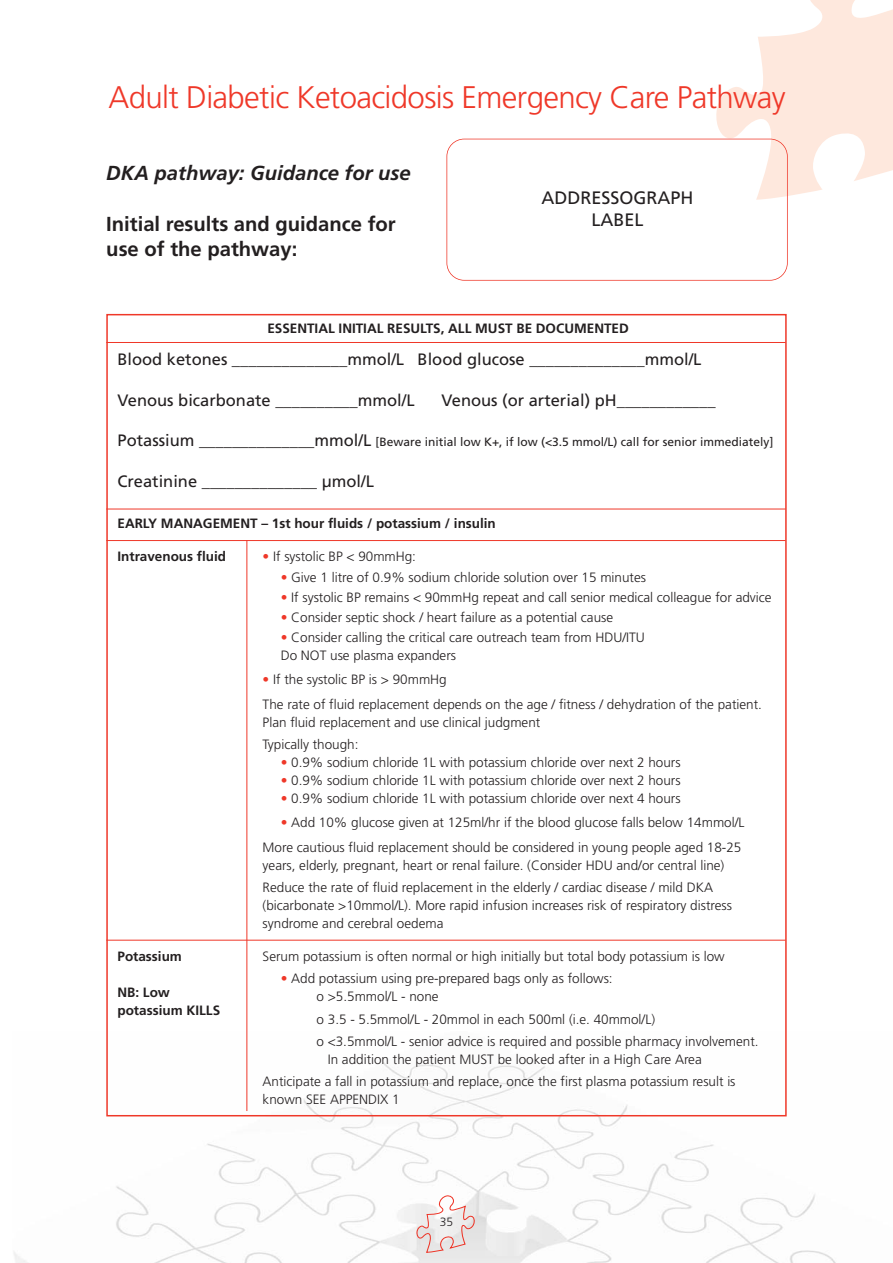
<style>
.page{position:relative;width:893px;height:1263px;background:#fff}
.page>*{position:absolute;margin:0;border:0;box-sizing:border-box;transform-origin:0 0}
.t1{font:300 31.2px "Frutiger";letter-spacing:-.02em;color:#ef3829}
.t2{font:700 20.25px/25.5px "Frutiger";color:#231f20}
.t3{font:italic 700 20.25px "Frutiger";color:#231f20}
.t4{font:18px/21.6px "Frutiger";color:#231f20;text-align:center}
.t5{font:16.5px "Frutiger";color:#231f20}
.t6{font:300 13.5px/22.2px "Frutiger";color:#231f20}
.t7{font:700 13.5px/18px "Frutiger";color:#231f20}
.t8{font:12px "Frutiger";color:#231f20}
.t9{font:300 12px "Frutiger";color:#231f20}
.s1{font-size:16.5px}
.s2{color:#ef3829}
</style>
<div class="page">
<img style="left:14px;top:1031px;width:822px;height:232px">
<svg style="left:716px;top:0;width:177px;height:200px"></svg>
<svg style="left:416px;top:1194px;width:59px;height:59px"></svg>
<div style="left:446px;top:139px;width:342px;height:142px;border:2px solid #ef3829;border-radius:18px"></div>
<hr style="left:106px;top:342px;width:680px;height:1px;background:#ef3829">
<hr style="left:106px;top:509px;width:680px;height:1px;background:#ef3829">
<hr style="left:106px;top:540px;width:680px;height:1px;background:#ef3829">
<hr style="left:106px;top:940px;width:680px;height:1px;background:#ef3829">
<hr style="left:246px;top:540px;width:1px;height:571px;background:#ef3829">
<h1 class="t1" style="left:109px;top:85px;width:679px">Adult Diabetic Ketoacidosis Emergency Care Pathway</h1>
<h2 class="t3" style="left:106px;top:165px;width:306px">DKA pathway: Guidance for use</h2>
<h2 class="t2" style="left:106px;top:213px;width:291px">Initial results and guidance for use of the pathway:</h2>
<h3 class="t4" style="left:541px;top:188px;width:153px">ADDRESSOGRAPH<br>LABEL</h3>
<p class="t7" style="left:267px;top:321px;width:363px">ESSENTIAL INITIAL RESULTS, ALL MUST BE DOCUMENTED</p>
<p class="t5" style="left:117px;top:353px;width:585px">Blood ketones ______________mmol/L Blood glucose ______________mmol/L</p>
<p class="t5" style="left:117px;top:393px;width:299px">Venous bicarbonate __________mmol/L</p>
<p class="t5" style="left:441px;top:393px;width:276px">Venous (or arterial) pH____________</p>
<p class="t8" style="left:117px;top:437px;width:657px"><span class="s1">Potassium ______________mmol/L</span> [Beware initial low K+, if low (&lt;3.5 mmol/L) call for senior immediately]</p>
<p class="t5" style="left:117px;top:474px;width:258px">Creatinine ______________ µmol/L</p>
<p class="t7" style="left:117px;top:516px;width:380px">EARLY MANAGEMENT – 1st hour fluids / potassium / insulin</p>
<p class="t7" style="left:117px;top:549px;width:110px">Intravenous fluid</p>
<p class="t6" style="left:263px;top:547px;width:155px"><span class="s2">•</span> If systolic BP &lt; 90mmHg:</p>
<p class="t6" style="left:281px;top:567px;width:367px"><span class="s2">•</span> Give 1 litre of 0.9% sodium chloride solution over 15 minutes</p>
<p class="t6" style="left:281px;top:587px;width:492px"><span class="s2">•</span> If systolic BP remains &lt; 90mmHg repeat and call senior medical colleague for advice</p>
<p class="t6" style="left:281px;top:607px;width:334px"><span class="s2">•</span> Consider septic shock / heart failure as a potential cause</p>
<p class="t6" style="left:281px;top:629px;width:366px;line-height:18px"><span class="s2">•</span> Consider calling the critical care outreach team from HDU/ITU<br>Do NOT use plasma expanders</p>
<p class="t6" style="left:263px;top:668px;width:501px;line-height:24.5px"><span class="s2">•</span> If the systolic BP is &gt; 90mmHg<br>The rate of fluid replacement depends on the age / fitness / dehydration of the patient.</p>
<p class="t6" style="left:263px;top:712px;width:279px">Plan fluid replacement and use clinical judgment<br>Typically though:</p>
<p class="t6" style="left:281px;top:752px;width:401px"><span class="s2">•</span> 0.9% sodium chloride 1L with potassium chloride over next 2 hours</p>
<p class="t6" style="left:281px;top:770px;width:401px"><span class="s2">•</span> 0.9% sodium chloride 1L with potassium chloride over next 2 hours</p>
<p class="t6" style="left:281px;top:788px;width:401px"><span class="s2">•</span> 0.9% sodium chloride 1L with potassium chloride over next 4 hours</p>
<p class="t6" style="left:263px;top:811px;width:483px;line-height:24.5px;text-align:right"><span class="s2">•</span> Add 10% glucose given at 125ml/hr if the blood glucose falls below 14mmol/L<br>More cautious fluid replacement should be considered in young people aged 18-25</p>
<p class="t6" style="left:263px;top:855px;width:463px">years, elderly, pregnant, heart or renal failure. (Consider HDU and/or central line)<br>Reduce the rate of fluid replacement in the elderly / cardiac disease / mild DKA</p>
<p class="t6" style="left:263px;top:897px;width:471px;line-height:18px">(bicarbonate &gt;10mmol/L). More rapid infusion increases risk of respiratory distress syndrome and cerebral oedema</p>
<p class="t7" style="left:117px;top:948px;width:66px">Potassium</p>
<p class="t7" style="left:117px;top:984px;width:104px">NB: Low potassium KILLS</p>
<p class="t6" style="left:263px;top:946px;width:464px">Serum potassium is often normal or high initially but total body potassium is low</p>
<p class="t6" style="left:317px;top:970px;width:298px;line-height:18px;text-indent:-36px"><span class="s2">•</span> Add potassium using pre-prepared bags only as follows: o &gt;5.5mmol/L - none</p>
<p class="t6" style="left:317px;top:1009px;width:443px">o 3.5 - 5.5mmol/L - 20mmol in each 500ml (i.e. 40mmol/L)<br>o &lt;3.5mmol/L - senior advice is required and possible pharmacy involvement.</p>
<p class="t6" style="left:263px;top:1049px;width:474px;text-indent:65px">In addition the patient MUST be looked after in a High Care Area<br>Anticipate a fall in potassium and replace, once the first plasma potassium result is</p>
<p class="t6" style="left:263px;top:1089px;width:139px">known SEE APPENDIX 1</p>
<p class="t9" style="left:440px;top:1217px;width:15px">35</p>
</div>
